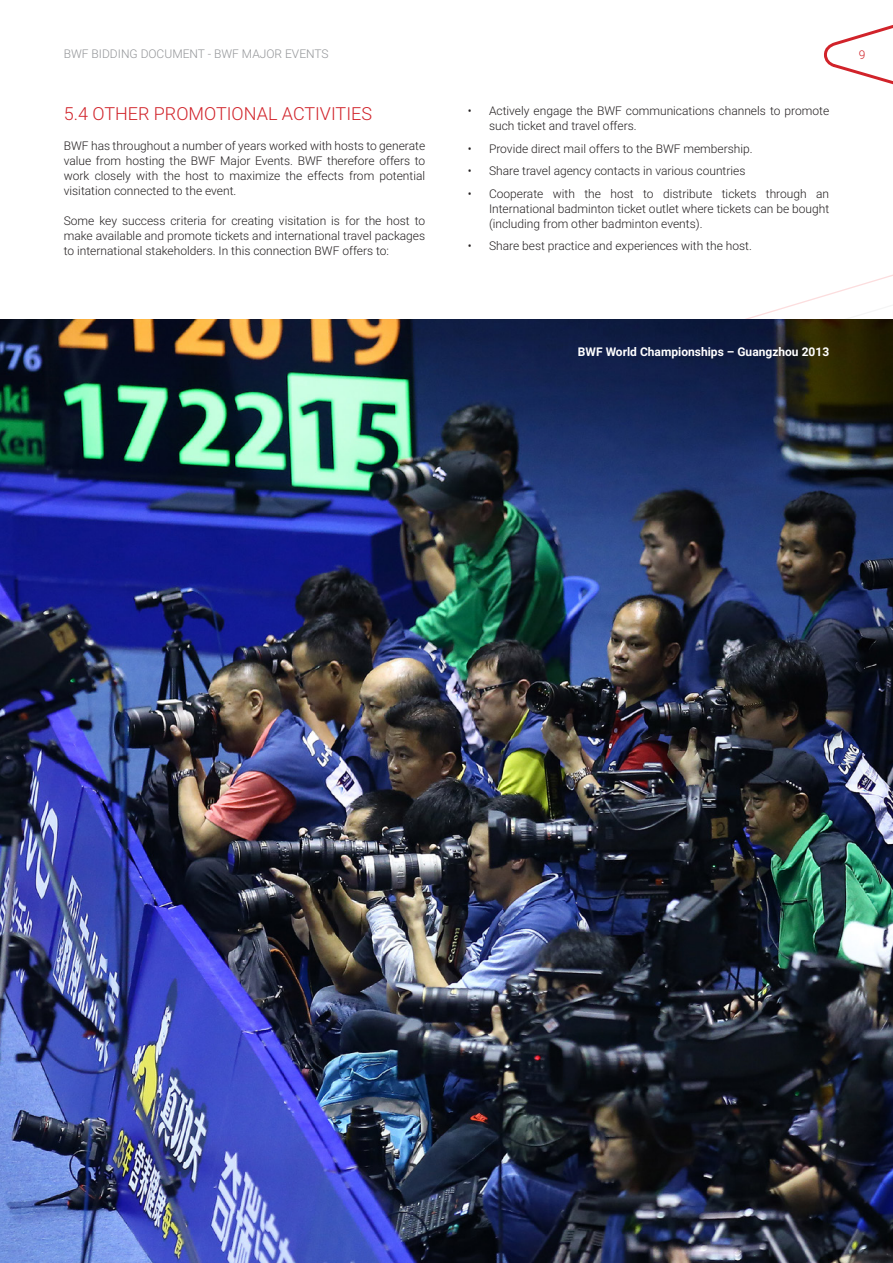
<style>
.page{position:relative;width:893px;height:1263px;background:#fff}
.page>*{position:absolute;margin:0;border:0;box-sizing:border-box;transform-origin:0 0}
.t1{font:300 18px "Roboto";color:#d1232a}
.t2{font:300 12px/15px "Roboto";color:#231f20;text-align:justify}
.t3{font:700 12px "Roboto";color:#fff}
.t4{font:300 12px "Roboto";color:#939598}
.t5{font:300 12px "Roboto";color:#d1232a}
</style>
<div class="page">
<svg style="left:824px;top:25px;width:69px;height:60px"></svg>
<img style="left:0;top:320px;width:893px;height:943px">
<p class="t4" style="left:64px;top:45px;width:266px">BWF BIDDING DOCUMENT - BWF MAJOR EVENTS</p>
<p class="t5" style="left:859px;top:46px;width:8px">9</p>
<h1 class="t1" style="left:64px;top:101px;width:310px">5.4 OTHER PROMOTIONAL ACTIVITIES</h1>
<p class="t2" style="left:64px;top:138px;width:363px">BWF has throughout a number of years worked with hosts to generate value from hosting the BWF Major Events. BWF therefore offers to work closely with the host to maximize the effects from potential visitation connected to the event.</p>
<p class="t2" style="left:64px;top:213px;width:363px">Some key success criteria for creating visitation is for the host to make available and promote tickets and international travel packages to international stakeholders. In this connection BWF offers to:</p>
<p class="t2" style="left:489px;top:103px;width:342px;text-indent:-21px">• Actively engage the BWF communications channels to promote such ticket and travel offers.</p>
<p class="t2" style="left:468px;top:141px;width:286px">• Provide direct mail offers to the BWF membership.</p>
<p class="t2" style="left:468px;top:163px;width:279px">• Share travel agency contacts in various countries</p>
<p class="t2" style="left:489px;top:186px;width:342px;text-indent:-21px">• Cooperate with the host to distribute tickets through an International badminton ticket outlet where tickets can be bought (including from other badminton events).</p>
<p class="t2" style="left:468px;top:238px;width:286px">• Share best practice and experiences with the host.</p>
<p class="t3" style="left:578px;top:343px;width:253px">BWF World Championships – Guangzhou 2013</p>
</div>
